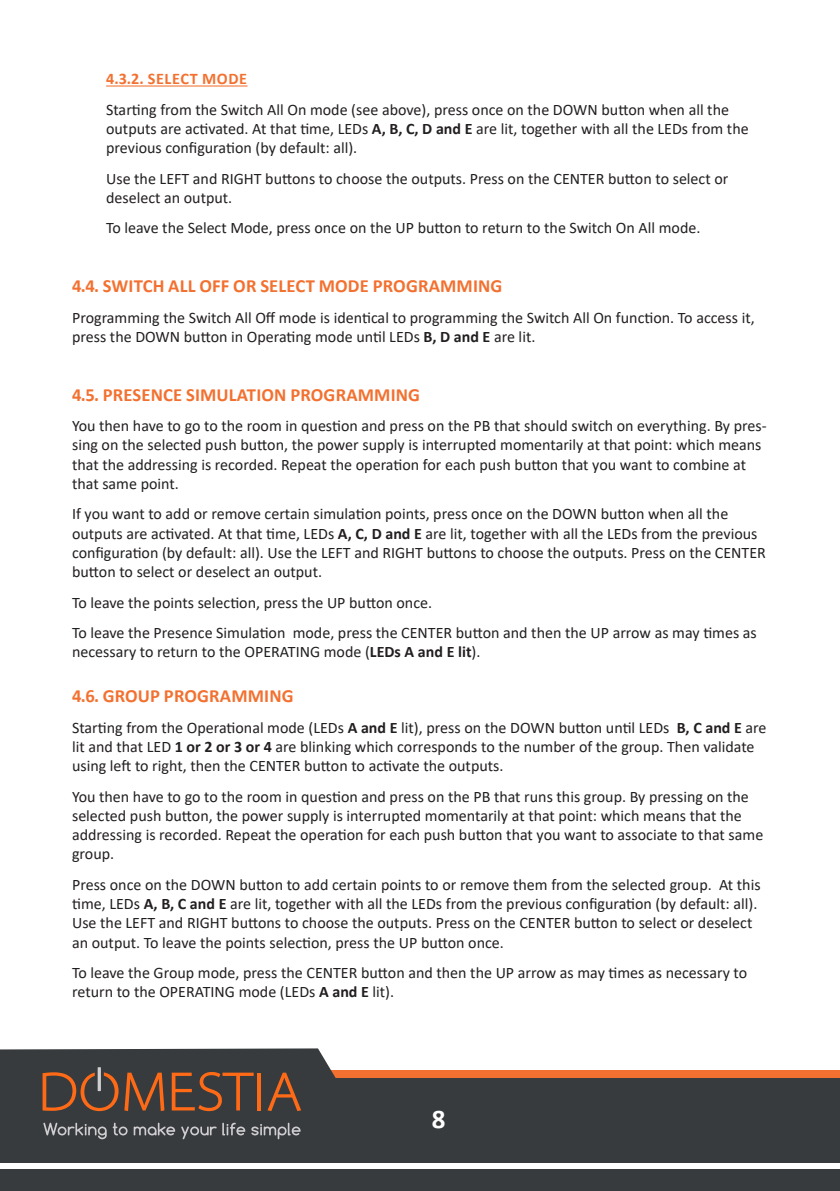
<style>
.page{position:relative;width:840px;height:1191px;background:#fff}
.page>*{position:absolute;margin:0;border:0;box-sizing:border-box;transform-origin:0 0}
.t1{font:700 27px "Calibri";color:#fff}
.Titre2{font:700 18.6px "Calibri";letter-spacing:.01em;color:#f37130}
.Titre_3{font:700 16.2px "Calibri";letter-spacing:.04em;color:#f37130}
.Paragraphe_titre3{font:16px/19.2px "Calibri";color:#231f20}
.s1{font-weight:700}
</style>
<div class="page">
<div style="left:0;top:1078px;width:839px;height:113px;background:#373b3d"></div>
<div style="left:0;top:1070px;width:839px;height:8px;background:#f37130"></div>
<svg style="left:0;top:1048px;width:445px;height:121px"></svg>
<div style="left:0;top:1162px;width:839px;height:6px;background:#fff"></div>
<svg style="left:124px;top:1072px;width:40px;height:39px"></svg>
<svg style="left:172px;top:1072px;width:81px;height:39px"></svg>
<hr style="left:257px;top:1072px;width:4px;height:38px;background:#ff6a17">
<svg style="left:267px;top:1072px;width:34px;height:39px"></svg>
<svg style="left:43px;top:1066px;width:75px;height:45px"></svg>
<svg style="left:43px;top:1122px;width:64px;height:17px"></svg>
<svg style="left:113px;top:1122px;width:14px;height:13px"></svg>
<svg style="left:134px;top:1122px;width:41px;height:13px"></svg>
<svg style="left:181px;top:1126px;width:35px;height:13px"></svg>
<svg style="left:222px;top:1122px;width:23px;height:13px"></svg>
<svg style="left:251px;top:1122px;width:49px;height:17px"></svg>
<hr style="left:839px;top:63px;width:1px;height:40px;background:#f37130">
<hr style="left:106px;top:85px;width:141px;height:2px;background:#f37130">
<p class="Titre_3" style="left:106px;top:67px;width:142px">4.3.2. SELECT MODE</p>
<p class="Paragraphe_titre3" style="left:106px;top:99px;width:643px">Starting from the Switch All On mode (see above), press once on the DOWN button when all the outputs are activated. At that time, LEDs <span class="s1">A, B, C, D and E</span> are lit, together with all the LEDs from the previous configuration (by default: all).</p>
<p class="Paragraphe_titre3" style="left:106px;top:168px;width:623px">Use the LEFT and RIGHT buttons to choose the outputs. Press on the CENTER button to select or deselect an output.</p>
<p class="Paragraphe_titre3" style="left:106px;top:218px;width:595px">To leave the Select Mode, press once on the UP button to return to the Switch On All mode.</p>
<p class="Titre2" style="left:72px;top:273px;width:431px">4.4. SWITCH ALL OFF OR SELECT MODE PROGRAMMING</p>
<p class="Paragraphe_titre3" style="left:72px;top:307px;width:683px">Programming the Switch All Off mode is identical to programming the Switch All On function. To access it, press the DOWN button in Operating mode until LEDs <span class="s1">B, D and E</span> are lit.</p>
<p class="Titre2" style="left:72px;top:381px;width:349px">4.5. PRESENCE SIMULATION PROGRAMMING</p>
<p class="Paragraphe_titre3" style="left:72px;top:416px;width:695px">You then have to go to the room in question and press on the PB that should switch on everything. By pres&shy;sing on the selected push button, the power supply is interrupted momentarily at that point: which means that the addressing is recorded. Repeat the operation for each push button that you want to combine at that same point.</p>
<p class="Paragraphe_titre3" style="left:72px;top:504px;width:695px">If you want to add or remove certain simulation points, press once on the DOWN button when all the outputs are activated. At that time, LEDs <span class="s1">A, C, D and E</span> are lit, together with all the LEDs from the previous configuration (by default: all). Use the LEFT and RIGHT buttons to choose the outputs. Press on the CENTER button to select or deselect an output.</p>
<p class="Paragraphe_titre3" style="left:72px;top:592px;width:361px">To leave the points selection, press the UP button once.</p>
<p class="Paragraphe_titre3" style="left:72px;top:623px;width:685px">To leave the Presence Simulation mode, press the CENTER button and then the UP arrow as may times as necessary to return to the OPERATING mode (<span class="s1">LEDs A and E lit</span>).</p>
<p class="Titre2" style="left:72px;top:683px;width:223px">4.6. GROUP PROGRAMMING</p>
<p class="Paragraphe_titre3" style="left:72px;top:717px;width:695px">Starting from the Operational mode (LEDs <span class="s1">A and E</span> lit), press on the DOWN button until LEDs <span class="s1">B, C and E</span> are lit and that LED <span class="s1">1 or 2 or 3 or 4</span> are blinking which corresponds to the number of the group. Then validate using left to right, then the CENTER button to activate the outputs.</p>
<p class="Paragraphe_titre3" style="left:72px;top:786px;width:692px">You then have to go to the room in question and press on the PB that runs this group. By pressing on the selected push button, the power supply is interrupted momentarily at that point: which means that the addressing is recorded. Repeat the operation for each push button that you want to associate to that same group.</p>
<p class="Paragraphe_titre3" style="left:72px;top:874px;width:689px">Press once on the DOWN button to add certain points to or remove them from the selected group. At this time, LEDs <span class="s1">A, B, C and E</span> are lit, together with all the LEDs from the previous configuration (by default: all).<br>Use the LEFT and RIGHT buttons to choose the outputs. Press on the CENTER button to select or deselect an output. To leave the points selection, press the UP button once.</p>
<p class="Paragraphe_titre3" style="left:72px;top:962px;width:676px">To leave the Group mode, press the CENTER button and then the UP arrow as may times as necessary to return to the OPERATING mode (LEDs <span class="s1">A and E</span> lit).</p>
<h1 class="t1" style="left:431px;top:1099px;width:15px">8</h1>
</div>
